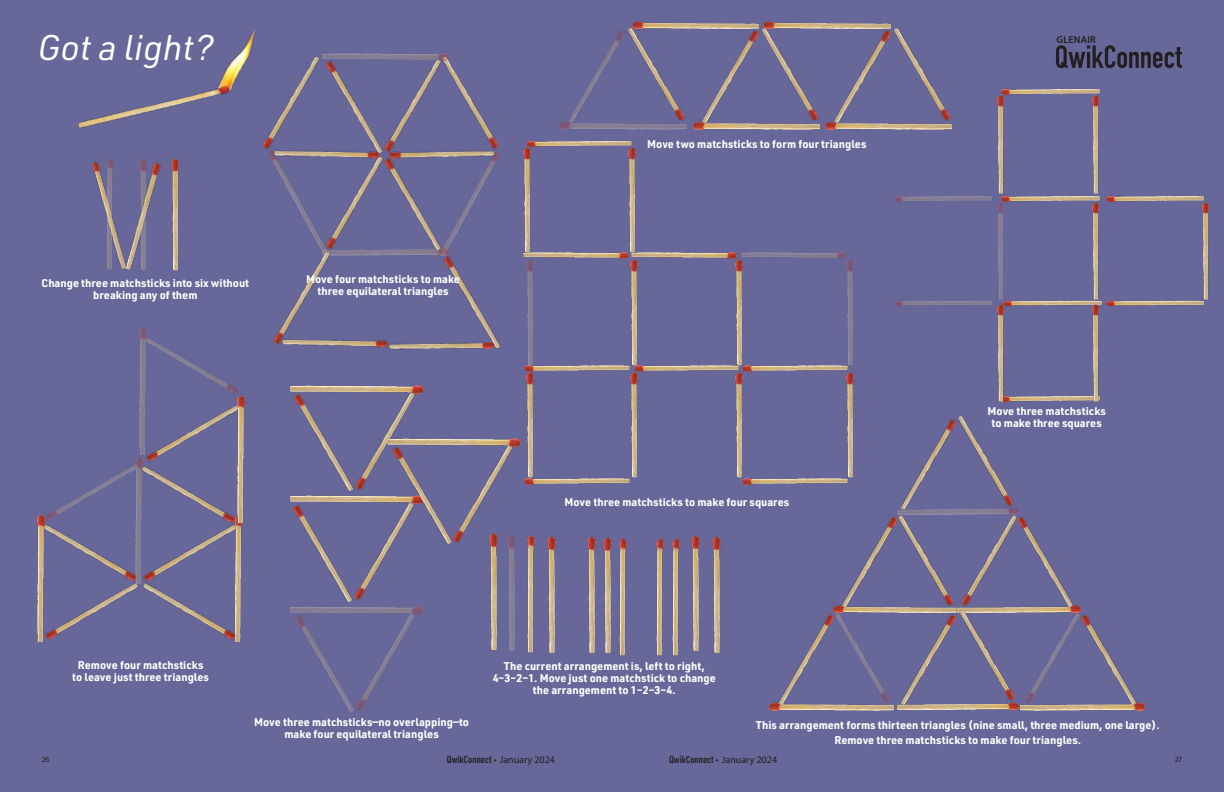
<style>
.page{position:relative;width:1224px;height:792px;background:#67679a}
.page>*{position:absolute;margin:0;border:0;box-sizing:border-box;transform-origin:0 0}
.QC_ha{font:italic 35px "URWDIN";color:#fff}
.QC_cf_cap{font:700 11px/12px "URWDIN";color:#fff;text-align:center}
.t1{font:10px "Myriad Pro";color:#231f20}
.t2{font:600 10px "Myriad Pro";letter-spacing:.02em;color:#231f20}
.t3{font:8px "Myriad Pro";color:#231f20}
.s1{font-family:"URWDIN Cond";font-weight:600}
</style>
<div class="page">
<svg style="left:1056px;top:45px;width:126px;height:23px"></svg>
<img style="left:446px;top:153px;width:54px;height:91px">
<img style="left:91px;top:163px;width:31px;height:106px">
<img style="left:527px;top:535px;width:8px;height:118px">
<img style="left:656px;top:538px;width:24px;height:118px">
<img style="left:619px;top:538px;width:8px;height:118px">
<img style="left:523px;top:252px;width:324px;height:7px">
<img style="left:742px;top:365px;width:106px;height:7px">
<img style="left:1001px;top:195px;width:99px;height:8px">
<img style="left:1001px;top:88px;width:99px;height:8px">
<img style="left:1006px;top:395px;width:84px;height:8px">
<img style="left:894px;top:196px;width:98px;height:6px">
<img style="left:1106px;top:195px;width:98px;height:8px">
<img style="left:742px;top:478px;width:106px;height:7px">
<img style="left:1003px;top:300px;width:201px;height:7px">
<img style="left:894px;top:300px;width:98px;height:7px">
<img style="left:524px;top:365px;width:215px;height:7px">
<img style="left:526px;top:140px;width:106px;height:8px">
<img style="left:524px;top:478px;width:106px;height:7px">
<img style="left:289px;top:385px;width:135px;height:9px">
<img style="left:336px;top:244px;width:115px;height:12px">
<img style="left:274px;top:163px;width:62px;height:93px">
<img style="left:289px;top:495px;width:100px;height:5px">
<img style="left:290px;top:606px;width:134px;height:9px">
<img style="left:418px;top:438px;width:103px;height:9px">
<img style="left:559px;top:121px;width:262px;height:9px">
<img style="left:825px;top:121px;width:128px;height:9px">
<img style="left:122px;top:163px;width:39px;height:107px">
<img style="left:587px;top:536px;width:9px;height:118px">
<img style="left:490px;top:547px;width:7px;height:104px">
<img style="left:357px;top:390px;width:61px;height:100px">
<img style="left:386px;top:65px;width:52px;height:82px">
<img style="left:386px;top:159px;width:58px;height:93px">
<img style="left:440px;top:251px;width:61px;height:98px">
<img style="left:386px;top:147px;width:108px;height:12px">
<img style="left:389px;top:338px;width:107px;height:12px">
<img style="left:283px;top:153px;width:39px;height:4px">
<img style="left:333px;top:338px;width:57px;height:10px">
<img style="left:356px;top:500px;width:34px;height:100px">
<img style="left:358px;top:611px;width:60px;height:100px">
<img style="left:455px;top:443px;width:61px;height:104px">
<img style="left:564px;top:30px;width:59px;height:95px">
<img style="left:698px;top:35px;width:59px;height:90px">
<img style="left:830px;top:35px;width:59px;height:90px">
<img style="left:290px;top:389px;width:67px;height:103px">
<img style="left:322px;top:65px;width:64px;height:188px">
<img style="left:273px;top:249px;width:60px;height:97px">
<img style="left:283px;top:56px;width:40px;height:97px">
<img style="left:438px;top:65px;width:61px;height:88px">
<img style="left:290px;top:500px;width:66px;height:103px">
<img style="left:291px;top:610px;width:67px;height:102px">
<img style="left:389px;top:442px;width:66px;height:104px">
<img style="left:1022px;top:702px;width:124px;height:9px">
<img style="left:896px;top:704px;width:126px;height:7px">
<img style="left:897px;top:508px;width:122px;height:7px">
<img style="left:768px;top:702px;width:127px;height:9px">
<img style="left:832px;top:605px;width:64px;height:8px">
<img style="left:956px;top:605px;width:126px;height:8px">
<img style="left:1083px;top:614px;width:57px;height:93px">
<img style="left:896px;top:610px;width:63px;height:97px">
<img style="left:897px;top:419px;width:62px;height:92px">
<img style="left:774px;top:614px;width:57px;height:93px">
<img style="left:838px;top:512px;width:62px;height:97px">
<img style="left:1014px;top:512px;width:62px;height:97px">
<img style="left:1021px;top:610px;width:62px;height:98px">
<img style="left:955px;top:608px;width:63px;height:97px">
<img style="left:954px;top:415px;width:62px;height:95px">
<img style="left:831px;top:610px;width:62px;height:98px">
<img style="left:894px;top:513px;width:62px;height:97px">
<img style="left:958px;top:513px;width:62px;height:97px">
<img style="left:623px;top:29px;width:64px;height:96px">
<img style="left:757px;top:35px;width:64px;height:90px">
<img style="left:889px;top:27px;width:64px;height:98px">
<img style="left:171px;top:163px;width:8px;height:108px">
<img style="left:712px;top:536px;width:9px;height:118px">
<img style="left:603px;top:537px;width:9px;height:117px">
<img style="left:547px;top:536px;width:9px;height:118px">
<img style="left:505px;top:534px;width:11px;height:117px">
<img style="left:691px;top:535px;width:9px;height:117px">
<img style="left:525px;top:259px;width:10px;height:107px">
<img style="left:525px;top:371px;width:10px;height:107px">
<img style="left:629px;top:259px;width:11px;height:107px">
<img style="left:629px;top:371px;width:11px;height:107px">
<img style="left:523px;top:147px;width:9px;height:107px">
<img style="left:734px;top:259px;width:11px;height:107px">
<img style="left:734px;top:371px;width:11px;height:107px">
<img style="left:626px;top:147px;width:11px;height:107px">
<img style="left:997px;top:201px;width:9px;height:100px">
<img style="left:997px;top:303px;width:9px;height:100px">
<img style="left:997px;top:94px;width:9px;height:100px">
<img style="left:845px;top:259px;width:9px;height:107px">
<img style="left:845px;top:371px;width:9px;height:107px">
<img style="left:1090px;top:201px;width:11px;height:100px">
<img style="left:1200px;top:201px;width:9px;height:100px">
<img style="left:1090px;top:303px;width:11px;height:99px">
<img style="left:1090px;top:94px;width:10px;height:100px">
<img style="left:320px;top:53px;width:132px;height:12px">
<img style="left:78px;top:30px;width:205px;height:133px">
<img style="left:628px;top:21px;width:132px;height:14px">
<img style="left:761px;top:21px;width:133px;height:14px">
<img style="left:50px;top:526px;width:80px;height:52px">
<img style="left:50px;top:578px;width:179px;height:61px">
<img style="left:148px;top:468px;width:81px;height:52px">
<img style="left:151px;top:340px;width:87px;height:53px">
<img style="left:50px;top:468px;width:80px;height:52px">
<img style="left:148px;top:520px;width:81px;height:64px">
<img style="left:148px;top:407px;width:84px;height:55px">
<img style="left:37px;top:513px;width:13px;height:130px">
<img style="left:130px;top:458px;width:18px;height:128px">
<img style="left:137px;top:328px;width:14px;height:130px">
<img style="left:229px;top:514px;width:13px;height:129px">
<img style="left:232px;top:392px;width:14px;height:133px">
<img style="left:102px;top:155px;width:15px;height:115px">
<img style="left:137px;top:158px;width:12px;height:113px">
<p class="QC_ha" style="left:37px;top:24px;width:178px">Got a light?</p>
<p class="QC_cf_cap" style="left:42px;top:277px;width:209px">Change three matchsticks into six without breaking any of them</p>
<p class="QC_cf_cap" style="left:306px;top:272px;width:155px">Move four matchsticks to make three equilateral triangles</p>
<p class="QC_cf_cap" style="left:647px;top:137px;width:221px">Move two matchsticks to form four triangles</p>
<p class="QC_cf_cap" style="left:565px;top:495px;width:226px">Move three matchsticks to make four squares</p>
<p class="t2" style="left:1057px;top:33px;width:41px">GLENAIR</p>
<p class="QC_cf_cap" style="left:988px;top:404px;width:120px">Move three matchsticks to make three squares</p>
<p class="QC_cf_cap" style="left:72px;top:659px;width:138px">Remove four matchsticks to leave just three triangles</p>
<p class="QC_cf_cap" style="left:254px;top:716px;width:216px">Move three matchsticks—no overlapping—to make four equilateral triangles</p>
<p class="QC_cf_cap" style="left:493px;top:659px;width:225px">The current arrangement is, left to right,<br>4–3–2–1. Move just one matchstick to change the arrangement to 1–2–3–4.</p>
<p class="QC_cf_cap" style="left:756px;top:718px;width:405px">This arrangement forms thirteen triangles (nine small, three medium, one large).</p>
<p class="QC_cf_cap" style="left:834px;top:733px;width:248px">Remove three matchsticks to make four triangles.</p>
<p class="t3" style="left:42px;top:754px;width:9px">26</p>
<p class="t1" style="left:447px;top:753px;width:110px"><span class="s1">QwikConnect</span> • January 2024</p>
<p class="t1" style="left:669px;top:753px;width:110px"><span class="s1">QwikConnect</span> • January 2024</p>
<p class="t3" style="left:1175px;top:754px;width:8px">27</p>
</div>
